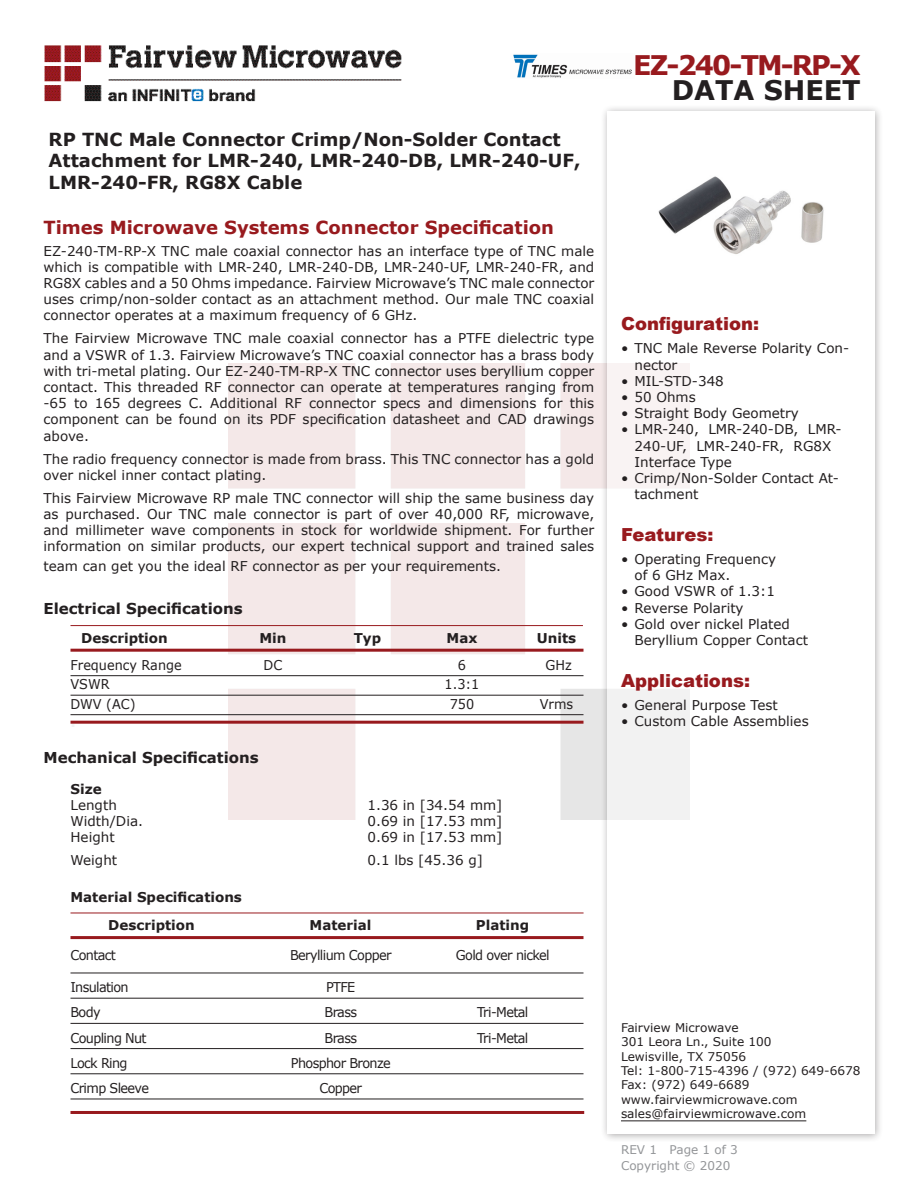
<style>
.page{position:relative;width:918px;height:1188px;background:#fff}
.page>*{position:absolute;margin:0;border:0;box-sizing:border-box;transform-origin:0 0}
.FM{font:700 27px "Verdana";letter-spacing:-.07em;color:#981a1e}
.t1{font:700 27px "Verdana";color:#231f20}
.Web_Description_Para{font:700 18px/21.6px "Verdana";color:#231f20}
.Head1{font:700 18px "Verdana";color:#981a1e}
.Applications_Header{font:900 18px "Arial";color:#981a1e}
.Head1-2{font:700 15px "Verdana";color:#231f20}
.MarketingDescription{font:13.5px/16.2px "Verdana";color:#231f20}
.Table_Body_Connector{font:13.5px "Verdana";letter-spacing:-.05em;color:#231f20;scale:.95 1}
.Specs_Para{font:13.5px "Verdana";color:#231f20}
.Table-Body{font:13.5px "Verdana";color:#231f20;scale:.95 1}
.Head2{font:700 13.5px "Verdana";color:#231f20}
.Table_Header_Connect{font:700 13.5px "Verdana";color:#231f20}
.Table-Header{font:700 13.5px "Verdana";color:#231f20}
.FM_Info{font:12px "Verdana";color:#231f20}
.REV_Info{font:12px "Verdana";color:#939598}
.Table-Body-2{font:7.5px "Verdana";color:#fff;scale:.95 1}
</style>
<div class="page">
<img style="left:44px;top:45px;width:358px;height:57px">
<hr style="left:70px;top:625px;width:513px;height:1px;background:#981a1e">
<hr style="left:70px;top:649px;width:514px;height:3px;background:#981a1e">
<hr style="left:70px;top:675px;width:514px;height:1px;background:#231f20">
<hr style="left:70px;top:695px;width:514px;height:1px;background:#231f20">
<hr style="left:70px;top:714px;width:514px;height:1px;background:#231f20">
<hr style="left:70px;top:721px;width:514px;height:3px;background:#981a1e">
<hr style="left:70px;top:913px;width:514px;height:1px;background:#981a1e">
<hr style="left:70px;top:936px;width:514px;height:3px;background:#981a1e">
<hr style="left:70px;top:973px;width:514px;height:1px;background:#231f20">
<hr style="left:70px;top:998px;width:514px;height:1px;background:#231f20">
<hr style="left:70px;top:1023px;width:514px;height:1px;background:#231f20">
<hr style="left:70px;top:1048px;width:514px;height:1px;background:#231f20">
<hr style="left:70px;top:1074px;width:514px;height:1px;background:#231f20">
<hr style="left:70px;top:1099px;width:514px;height:1px;background:#231f20">
<hr style="left:70px;top:1111px;width:514px;height:3px;background:#981a1e">
<div style="left:600px;top:104px;width:284px;height:1039px;background:#231f20;opacity:.75"></div>
<div style="left:608px;top:111px;width:267px;height:1023px;background:#fff"></div>
<img style="left:513px;top:54px;width:119px;height:24px">
<hr style="left:621px;top:1120px;width:185px;height:1px;background:#231f20">
<img style="left:658px;top:176px;width:166px;height:78px">
<p class="Web_Description_Para" style="left:49px;top:128px;width:534px">RP TNC Male Connector Crimp/Non-Solder Contact<br>Attachment for LMR-240, LMR-240-DB, LMR-240-UF,<br>LMR-240-FR, RG8X Cable</p>
<p class="Head1" style="left:44px;top:215px;width:512px">Times Microwave Systems Connector Specification</p>
<p class="MarketingDescription" style="left:44px;top:243px;width:552px;text-align:justify">EZ-240-TM-RP-X TNC male coaxial connector has an interface type of TNC male which is compatible with LMR-240, LMR-240-DB, LMR-240-UF, LMR-240-FR, and RG8X cables and a 50 Ohms impedance. Fairview Microwave’s TNC male connector uses crimp/non-solder contact as an attachment method. Our male TNC coaxial connector operates at a maximum frequency of 6 GHz.</p>
<p class="MarketingDescription" style="left:44px;top:330px;width:552px;text-align:justify">The Fairview Microwave TNC male coaxial connector has a PTFE dielectric type and a VSWR of 1.3. Fairview Microwave’s TNC coaxial connector has a brass body with tri-metal plating. Our EZ-240-TM-RP-X TNC connector uses beryllium copper contact. This threaded RF connector can operate at temperatures ranging from -65 to 165 degrees C. Additional RF connector specs and dimensions for this component can be found on its PDF specification datasheet and CAD drawings above.</p>
<p class="MarketingDescription" style="left:44px;top:450px;width:552px">The radio frequency connector is made from brass. This TNC connector has a gold over nickel inner contact plating.</p>
<p class="MarketingDescription" style="left:44px;top:490px;width:552px;text-align:justify">This Fairview Microwave RP male TNC connector will ship the same business day as purchased. Our TNC male connector is part of over 40,000 RF, microwave, and millimeter wave components in stock for worldwide shipment. For further information on similar products, our expert technical support and trained sales</p>
<p class="MarketingDescription" style="left:44px;top:558px;width:459px">team can get you the ideal RF connector as per your requirements.</p>
<p class="Head1-2" style="left:44px;top:598px;width:201px">Electrical Specifications</p>
<p class="Table-Header" style="left:81px;top:628px;width:88px">Description</p>
<p class="Table-Header" style="left:259px;top:628px;width:29px">Min</p>
<p class="Table-Header" style="left:354px;top:628px;width:29px">Typ</p>
<p class="Table-Header" style="left:447px;top:628px;width:32px">Max</p>
<p class="Table-Header" style="left:537px;top:628px;width:41px">Units</p>
<p class="Table-Body" style="left:70px;top:655px;width:119px">Frequency Range</p>
<p class="Table-Body" style="left:264px;top:655px;width:21px">DC</p>
<p class="Table-Body" style="left:458px;top:655px;width:10px">6</p>
<p class="Table-Body" style="left:546px;top:655px;width:29px">GHz</p>
<p class="Table-Body" style="left:70px;top:675px;width:43px">VSWR</p>
<p class="Table-Body" style="left:445px;top:675px;width:38px">1.3:1</p>
<p class="Table-Body" style="left:70px;top:694px;width:70px">DWV (AC)</p>
<p class="Table-Body" style="left:450px;top:694px;width:27px">750</p>
<p class="Table-Body" style="left:540px;top:694px;width:37px">Vrms</p>
<p class="Head1-2" style="left:44px;top:747px;width:217px">Mechanical Specifications</p>
<p class="Head2" style="left:70px;top:779px;width:33px">Size</p>
<p class="Specs_Para" style="left:70px;top:796px;width:48px">Length</p>
<p class="Specs_Para" style="left:368px;top:796px;width:136px">1.36 in [34.54 mm]</p>
<p class="Specs_Para" style="left:70px;top:812px;width:74px">Width/Dia.</p>
<p class="Specs_Para" style="left:368px;top:812px;width:136px">0.69 in [17.53 mm]</p>
<p class="Specs_Para" style="left:70px;top:828px;width:46px">Height</p>
<p class="Specs_Para" style="left:368px;top:828px;width:136px">0.69 in [17.53 mm]</p>
<p class="Specs_Para" style="left:70px;top:851px;width:48px">Weight</p>
<p class="Specs_Para" style="left:368px;top:851px;width:117px">0.1 lbs [45.36 g]</p>
<p class="Head2" style="left:70px;top:888px;width:173px">Material Specifications</p>
<p class="Table_Header_Connect" style="left:108px;top:916px;width:88px">Description</p>
<p class="Table_Header_Connect" style="left:310px;top:916px;width:63px">Material</p>
<p class="Table_Header_Connect" style="left:476px;top:916px;width:55px">Plating</p>
<p class="Table_Body_Connector" style="left:70px;top:946px;width:49px">Contact</p>
<p class="Table_Body_Connector" style="left:290px;top:946px;width:108px">Beryllium Copper</p>
<p class="Table_Body_Connector" style="left:456px;top:946px;width:100px">Gold over nickel</p>
<p class="Table_Body_Connector" style="left:70px;top:978px;width:63px">Insulation</p>
<p class="Table-Body-2" style="left:70px;top:984px;width:4px">.</p>
<p class="Table_Body_Connector" style="left:326px;top:978px;width:32px">PTFE</p>
<p class="Table_Body_Connector" style="left:70px;top:1003px;width:33px">Body</p>
<p class="Table_Body_Connector" style="left:325px;top:1003px;width:36px">Brass</p>
<p class="Table_Body_Connector" style="left:477px;top:1003px;width:55px">Tri-Metal</p>
<p class="Table_Body_Connector" style="left:70px;top:1028px;width:82px">Coupling Nut</p>
<p class="Table_Body_Connector" style="left:325px;top:1028px;width:36px">Brass</p>
<p class="Table_Body_Connector" style="left:477px;top:1028px;width:55px">Tri-Metal</p>
<p class="Table_Body_Connector" style="left:70px;top:1054px;width:62px">Lock Ring</p>
<p class="Table_Body_Connector" style="left:291px;top:1054px;width:106px">Phosphor Bronze</p>
<p class="Table_Body_Connector" style="left:70px;top:1079px;width:84px">Crimp Sleeve</p>
<p class="Table_Body_Connector" style="left:320px;top:1079px;width:46px">Copper</p>
<p class="FM" style="left:633px;top:46px;width:229px">EZ-240-TM-RP-X</p>
<p class="t1" style="left:672px;top:71px;width:191px">DATA SHEET</p>
<p class="Applications_Header" style="left:621px;top:311px;width:140px">Configuration:</p>
<p class="MarketingDescription" style="left:634px;top:340px;width:216px;text-indent:-14px">• TNC Male Reverse Polarity Con&shy;nector</p>
<p class="MarketingDescription" style="left:621px;top:373px;width:104px">• MIL-STD-348</p>
<p class="MarketingDescription" style="left:621px;top:389px;width:76px">• 50 Ohms</p>
<p class="MarketingDescription" style="left:621px;top:405px;width:179px">• Straight Body Geometry</p>
<p class="MarketingDescription" style="left:634px;top:421px;width:209px;text-indent:-14px">• LMR-240, LMR-240-DB, LMR-<br>240-UF, LMR-240-FR, RG8X<br>Interface Type</p>
<p class="MarketingDescription" style="left:634px;top:470px;width:206px;text-indent:-14px">• Crimp/Non-Solder Contact At&shy;tachment</p>
<p class="Applications_Header" style="left:621px;top:522px;width:94px">Features:</p>
<p class="MarketingDescription" style="left:634px;top:551px;width:143px;text-indent:-14px">• Operating Frequency of 6 GHz Max.</p>
<p class="MarketingDescription" style="left:621px;top:583px;width:155px">• Good VSWR of 1.3:1</p>
<p class="MarketingDescription" style="left:621px;top:599px;width:124px">• Reverse Polarity</p>
<p class="MarketingDescription" style="left:634px;top:616px;width:175px;text-indent:-14px">• Gold over nickel Plated<br>Beryllium Copper Contact</p>
<p class="Applications_Header" style="left:621px;top:667px;width:131px">Applications:</p>
<p class="MarketingDescription" style="left:621px;top:697px;width:158px">• General Purpose Test</p>
<p class="MarketingDescription" style="left:621px;top:713px;width:189px">• Custom Cable Assemblies</p>
<p class="FM_Info" style="left:621px;top:1019px;width:119px">Fairview Microwave</p>
<p class="FM_Info" style="left:621px;top:1034px;width:152px">301 Leora Ln., Suite 100</p>
<p class="FM_Info" style="left:621px;top:1048px;width:127px">Lewisville, TX 75056</p>
<p class="FM_Info" style="left:621px;top:1062px;width:241px">Tel: 1-800-715-4396 / (972) 649-6678</p>
<p class="FM_Info" style="left:621px;top:1077px;width:130px">Fax: (972) 649-6689</p>
<p class="FM_Info" style="left:621px;top:1091px;width:178px">www.fairviewmicrowave.com</p>
<p class="FM_Info" style="left:621px;top:1106px;width:187px">sales@fairviewmicrowave.com</p>
<p class="REV_Info" style="left:621px;top:1141px;width:118px">REV 1 Page 1 of 3</p>
<p class="REV_Info" style="left:621px;top:1157px;width:111px">Copyright © 2020</p>
</div>
